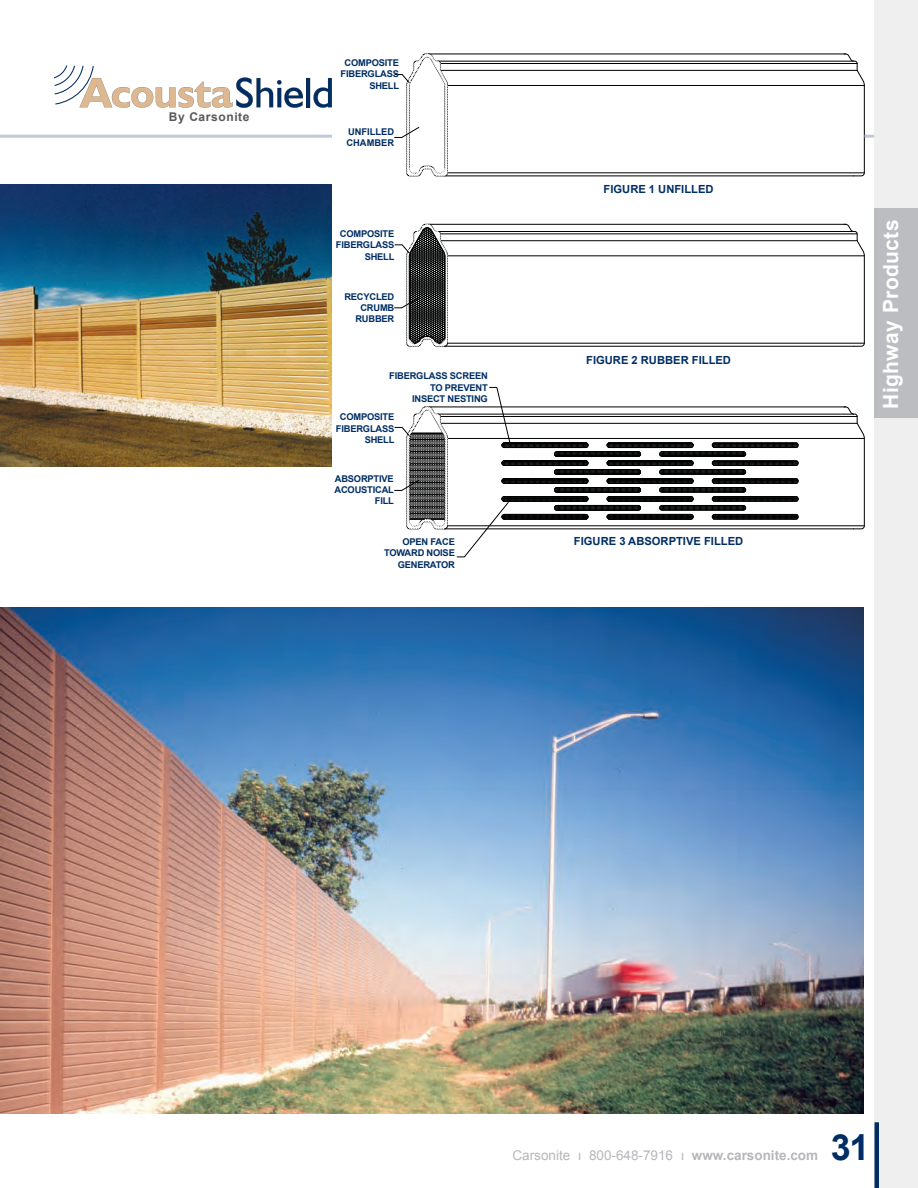
<style>
.page{position:relative;width:918px;height:1188px;background:#fff}
.page>*{position:absolute;margin:0;border:0;box-sizing:border-box;transform-origin:0 0}
.t1{font:700 36px "Arial";color:#002e64}
.t2{font:700 21px "Arial";letter-spacing:.02em;color:#fff}
.t3{font:13.5px "Arial";color:#b6b7bb}
.t4{font:700 12px "Arial";letter-spacing:.05em;color:#57585a}
.t5{font:700 11.25px "Arial";color:#002e64}
.t6{font:700 9.3px/11.2px "Arial";letter-spacing:-.02em;color:#002e64;text-align:right}
.t7{font:700 9.3px/11.2px "Arial";color:#002e64}
.s1{font-weight:700}
</style>
<div class="page">
<div style="left:874px;top:0;width:44px;height:1188px;background:#efeff0"></div>
<div style="left:874px;top:1122px;width:5px;height:66px;background:#002e64"></div>
<div style="left:874px;top:208px;width:44px;height:210px;background:#bcbdc0"></div>
<hr style="left:0;top:135px;width:332px;height:3px;background:#c2c8dc">
<img style="left:0;top:608px;width:863px;height:506px">
<img style="left:0;top:184px;width:332px;height:282px">
<svg style="left:54px;top:65px;width:278px;height:43px"></svg>
<img style="left:0;top:800px;width:1px;height:290px">
<hr style="left:429px;top:54px;width:417px;height:1px;background:#000101">
<hr style="left:444px;top:176px;width:410px;height:1px;background:#000101">
<hr style="left:438px;top:61px;width:416px;height:1px;background:#000101">
<hr style="left:440px;top:70px;width:417px;height:1px;background:#000101">
<hr style="left:447px;top:85px;width:417px;height:1px;background:#000101">
<hr style="left:440px;top:63px;width:417px;height:1px;background:#000101">
<hr style="left:447px;top:173px;width:417px;height:1px;background:#000101">
<hr style="left:447px;top:343px;width:417px;height:1px;background:#000101">
<hr style="left:438px;top:231px;width:416px;height:1px;background:#000101">
<hr style="left:440px;top:234px;width:417px;height:1px;background:#000101">
<hr style="left:440px;top:240px;width:417px;height:1px;background:#000101">
<hr style="left:447px;top:256px;width:417px;height:1px;background:#000101">
<hr style="left:444px;top:346px;width:410px;height:1px;background:#000101">
<hr style="left:429px;top:224px;width:417px;height:1px;background:#000101">
<svg style="left:844px;top:224px;width:21px;height:123px"></svg>
<hr style="left:429px;top:407px;width:417px;height:1px;background:#000101">
<hr style="left:444px;top:529px;width:410px;height:1px;background:#000101">
<hr style="left:447px;top:438px;width:417px;height:1px;background:#000101">
<hr style="left:440px;top:423px;width:417px;height:1px;background:#000101">
<hr style="left:440px;top:416px;width:417px;height:1px;background:#000101">
<hr style="left:438px;top:414px;width:416px;height:1px;background:#000101">
<hr style="left:447px;top:526px;width:417px;height:1px;background:#000101">
<svg style="left:844px;top:406px;width:21px;height:123px"></svg>
<svg style="left:394px;top:406px;width:54px;height:123px"></svg>
<svg style="left:457px;top:387px;width:341px;height:170px"></svg>
<svg style="left:394px;top:224px;width:54px;height:123px"></svg>
<svg style="left:394px;top:53px;width:54px;height:123px"></svg>
<svg style="left:844px;top:53px;width:30px;height:123px"></svg>
<p class="t4" style="left:169px;top:110px;width:82px">By Carsonite</p>
<p class="t6" style="left:341px;top:57px;width:60px">COMPOSITE<br>FIBERGLASS<br>SHELL</p>
<p class="t7" style="left:347px;top:126px;width:49px">UNFILLED<br>CHAMBER</p>
<p class="t6" style="left:336px;top:228px;width:60px">COMPOSITE<br>FIBERGLASS<br>SHELL</p>
<p class="t6" style="left:344px;top:291px;width:51px">RECYCLED<br>CRUMB<br>RUBBER</p>
<p class="t6" style="left:389px;top:370px;width:100px">FIBERGLASS SCREEN<br>TO PREVENT<br>INSECT NESTING</p>
<p class="t6" style="left:336px;top:411px;width:60px">COMPOSITE<br>FIBERGLASS<br>SHELL</p>
<p class="t6" style="left:335px;top:473px;width:61px">ABSORPTIVE<br>ACOUSTICAL<br>FILL</p>
<p class="t6" style="left:384px;top:536px;width:72px">OPEN FACE<br>TOWARD NOISE<br>GENERATOR</p>
<p class="t5" style="left:604px;top:183px;width:112px">FIGURE 1 UNFILLED</p>
<p class="t5" style="left:586px;top:353px;width:146px">FIGURE 2 RUBBER FILLED</p>
<p class="t5" style="left:574px;top:535px;width:171px">FIGURE 3 ABSORPTIVE FILLED</p>
<h2 class="t2" style="left:879px;top:409px;width:191px;rotate:-90deg">Highway Products</h2>
<h3 class="t3" style="left:513px;top:1148px;width:307px">Carsonite ı 800-648-7916 ı <span class="s1">www.carsonite.com</span></h3>
<h1 class="t1" style="left:831px;top:1127px;width:40px">31</h1>
</div>
